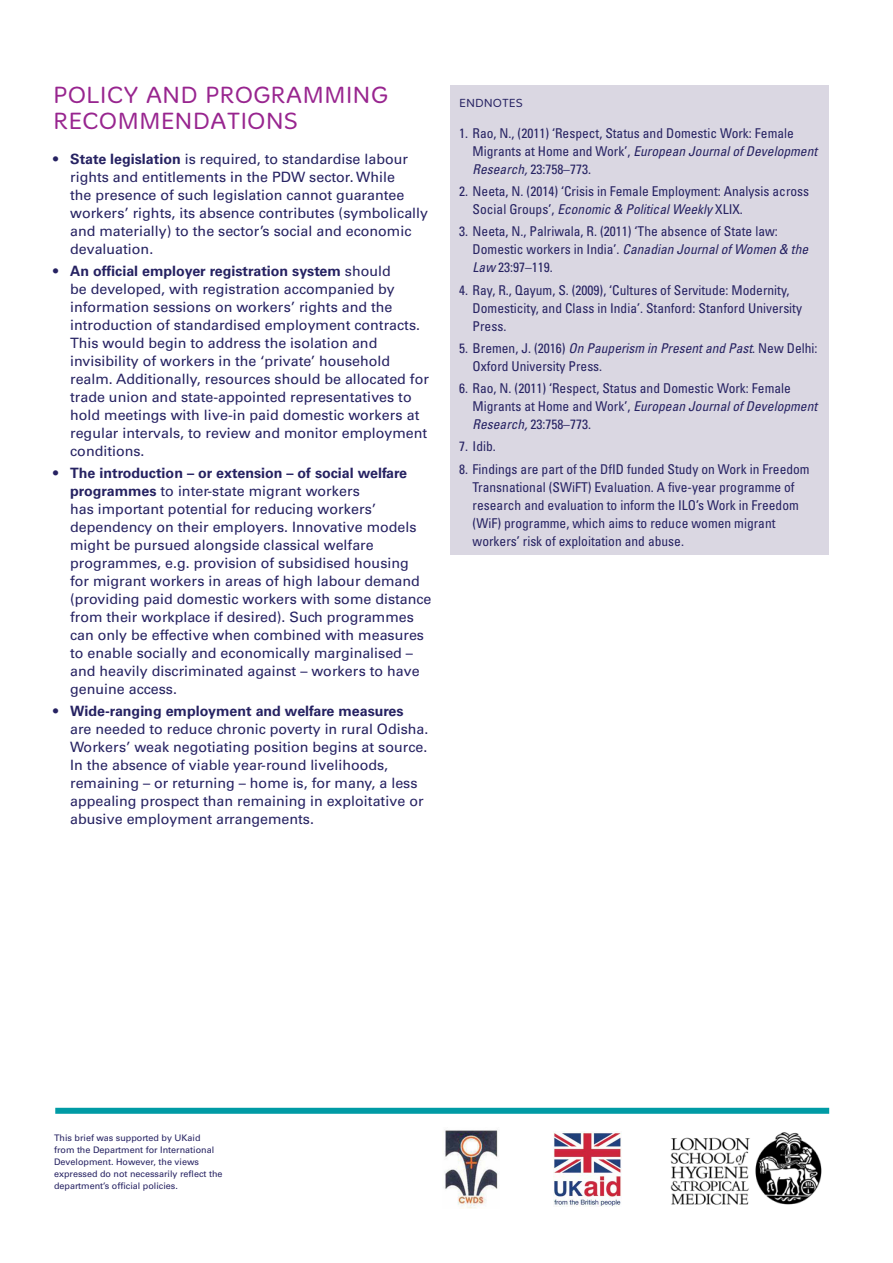
<style>
.page{position:relative;width:893px;height:1263px;background:#fff}
.page>*{position:absolute;margin:0;border:0;box-sizing:border-box;transform-origin:0 0}
.t1{font:300 24px "Merge";color:#98258f}
.t2{font:14.25px/18px "Univers";color:#262262}
.t3{font:condensed 13.5px/18px "Univers";color:#262262}
.t4{font:300 12px "Merge";color:#262262}
.t5{font:9px/12px "Univers";color:#262262}
.s1{font-weight:700}
.s2{font-style:italic}
</style>
<div class="page">
<div style="left:451px;top:85px;width:378px;height:469px;background:#dad7e2"></div>
<img style="left:670px;top:1132px;width:152px;height:73px">
<div style="left:55px;top:1108px;width:774px;height:6px;background:#009ba5"></div>
<img style="left:554px;top:1132px;width:67px;height:74px">
<img style="left:444px;top:1130px;width:54px;height:79px">
<h1 class="t1" style="left:53px;top:81px;width:111px">POLICY AND</h1>
<h1 class="t1" style="left:205px;top:81px;width:32px">PROGRA</h1>
<h1 class="t1" style="left:302px;top:81px;width:58px">MMING</h1>
<h1 class="t1" style="left:53px;top:107px;width:17px">RECO</h1>
<h1 class="t1" style="left:117px;top:107px;width:60px">MMENDATIONS</h1>
<p class="t2" style="left:70px;top:150px;width:359px;text-indent:-17px">• <span class="s1">State legislation</span> is required, to standardise labour rights and entitlements in the PDW sector. While<br>the presence of such legislation cannot guarantee workers’ rights, its absence contributes (symbolically and materially) to the sector’s social and economic devaluation.</p>
<p class="t2" style="left:70px;top:262px;width:360px;text-indent:-17px">• <span class="s1">An official employer registration system</span> should<br>be developed, with registration accompanied by information sessions on workers’ rights and the introduction of standardised employment contracts.<br>This would begin to address the isolation and invisibility of workers in the ‘private’ household realm. Additionally, resources should be allocated for trade union and state-appointed representatives to hold meetings with live-in paid domestic workers at regular intervals, to review and monitor employment conditions.</p>
<p class="t2" style="left:70px;top:464px;width:363px;text-indent:-17px">• <span class="s1">The introduction – or extension – of social welfare programmes</span> to inter-state migrant workers<br>has important potential for reducing workers’ dependency on their employers. Innovative models might be pursued alongside classical welfare programmes, e.g. provision of subsidised housing<br>for migrant workers in areas of high labour demand (providing paid domestic workers with some distance from their workplace if desired). Such programmes can only be effective when combined with measures to enable socially and economically marginalised – and heavily discriminated against – workers to have genuine access.</p>
<p class="t2" style="left:70px;top:702px;width:360px;text-indent:-17px">• <span class="s1">Wide-ranging employment and welfare measures </span>are needed to reduce chronic poverty in rural Odisha.<br>Workers’ weak negotiating position begins at source.<br>In the absence of viable year-round livelihoods, remaining – or returning – home is, for many, a less appealing prospect than remaining in exploitative or abusive employment arrangements.</p>
<p class="t4" style="left:459px;top:96px;width:65px">ENDNOTES</p>
<p class="t3" style="left:473px;top:124px;width:346px;text-indent:-14px">1. Rao, N., (2011) ‘Respect, Status and Domestic Work: Female<br>Migrants at Home and Work’, <span class="s2">European Journal of Development<br>Research,</span> 23:758–773.</p>
<p class="t3" style="left:473px;top:182px;width:338px;text-indent:-14px">2. Neeta, N. (2014) ‘Crisis in Female Employment: Analysis across<br>Social Groups’, <span class="s2">Economic &amp; Political Weekly</span> XLIX.</p>
<p class="t3" style="left:473px;top:222px;width:337px;text-indent:-14px">3. Neeta, N., Palriwala, R. (2011) ‘The absence of State law:<br>Domestic workers in India’. <span class="s2">Canadian Journal of Women &amp; the<br>Law</span> 23:97–119.</p>
<p class="t3" style="left:473px;top:281px;width:331px;text-indent:-14px">4. Ray, R., Qayum, S. (2009), ‘Cultures of Servitude: Modernity,<br>Domesticity, and Class in India’. Stanford: Stanford University<br>Press.</p>
<p class="t3" style="left:473px;top:339px;width:346px;text-indent:-14px">5. Bremen, J. (2016) <span class="s2">On Pauperism in Present and Past</span>. New Delhi:<br>Oxford University Press.</p>
<p class="t3" style="left:473px;top:379px;width:346px;text-indent:-14px">6. Rao, N. (2011) ‘Respect, Status and Domestic Work: Female<br>Migrants at Home and Work’, <span class="s2">European Journal of Development<br>Research,</span> 23:758–773.</p>
<p class="t3" style="left:459px;top:437px;width:38px">7. Idib.</p>
<p class="t3" style="left:473px;top:460px;width:339px;text-indent:-14px">8. Findings are part of the DfID funded Study on Work in Freedom Transnational (SWiFT) Evaluation. A five-year programme of research and evaluation to inform the ILO’s Work in Freedom (WiF) programme, which aims to reduce women migrant workers’ risk of exploitation and abuse.</p>
<p class="t5" style="left:54px;top:1132px;width:170px">This brief was supported by UKaid from the Department for International Development. However, the views expressed do not necessarily reflect the department’s official policies.</p>
</div>
